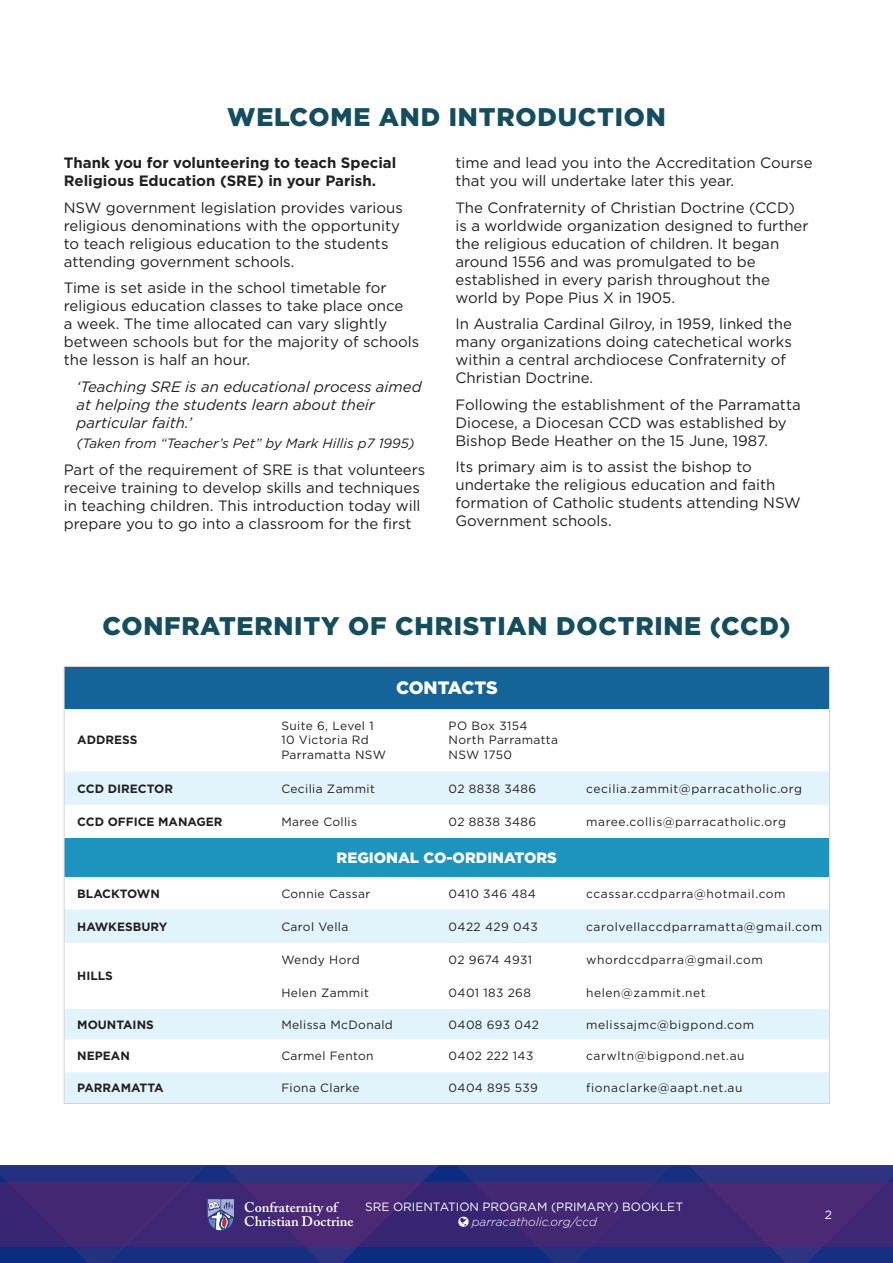
<style>
.page{position:relative;width:893px;height:1263px;background:#fff}
.page>*{position:absolute;margin:0;border:0;box-sizing:border-box;transform-origin:0 0}
.t1{font:900 25.5px "Gotham";letter-spacing:.03em;color:#144d5e}
.t2{font:900 18px "Gotham";letter-spacing:-.015em;color:#fff}
.t3{font:15px/18px "Gotham";color:#231f20}
.t4{font:italic 15px/18px "Gotham";color:#231f20}
.t5{font:700 15px/18px "Gotham";color:#231f20}
.t6{font:900 15px "Gotham";color:#fff}
.t7{font:600 13.95px/14.4px "Adobe Caslon Pro";color:#fff}
.t8{font:italic 13.5px "Gotham";color:#231f20}
.t9{font:12px/14.4px "Gotham";letter-spacing:.03em;color:#231f20}
.t10{font:12px "Gotham";letter-spacing:.05em;color:#231f20}
.t11{font:700 12px "Gotham";color:#231f20}
.t12{font:12px "Gotham";color:#fff}
.t13{font:italic 300 12px "Gotham";color:#fff}
</style>
<div class="page">
<div style="left:65px;top:667px;width:764px;height:41px;background:#146399"></div>
<svg style="left:66px;top:771px;width:762px;height:331px;fill:#e1f4fc"></svg>
<div style="left:65px;top:838px;width:764px;height:38px;background:#1c94bd"></div>
<svg style="left:66px;top:943px;width:762px;height:129px"></svg>
<svg style="left:0;top:1165px;width:893px;height:98px;background:#372b78"></svg>
<p class="t1" style="left:227px;top:102px;width:440px">WELCOME AND INTRODUCTION</p>
<p class="t5" style="left:64px;top:154px;width:334px">Thank you for volunteering to teach Special<br>Religious Education (SRE) in your Parish.</p>
<p class="t3" style="left:64px;top:198px;width:341px">NSW government legislation provides various religious denominations with the opportunity to teach religious education to the students attending government schools.</p>
<p class="t3" style="left:64px;top:279px;width:357px">Time is set aside in the school timetable for religious education classes to take place once<br>a week. The time allocated can vary slightly between schools but for the majority of schools the lesson is half an hour.</p>
<p class="t4" style="left:77px;top:377px;width:346px">‘Teaching SRE is an educational process aimed at helping the students learn about their particular faith.’</p>
<p class="t8" style="left:77px;top:436px;width:340px">(Taken from “Teacher’s Pet” by Mark Hillis p7 1995)</p>
<p class="t3" style="left:64px;top:460px;width:363px">Part of the requirement of SRE is that volunteers receive training to develop skills and techniques in teaching children. This introduction today will prepare you to go into a classroom for the first</p>
<p class="t3" style="left:455px;top:154px;width:359px">time and lead you into the Accreditation Course that you will undertake later this year.</p>
<p class="t3" style="left:455px;top:198px;width:355px">The Confraternity of Christian Doctrine (CCD) is a worldwide organization designed to further the religious education of children. It began around 1556 and was promulgated to be established in every parish throughout the world by Pope Pius X in 1905.</p>
<p class="t3" style="left:455px;top:315px;width:338px">In Australia Cardinal Gilroy, in 1959, linked the many organizations doing catechetical works within a central archdiocese Confraternity of Christian Doctrine.</p>
<p class="t3" style="left:455px;top:395px;width:347px">Following the establishment of the Parramatta<br>Diocese, a Diocesan CCD was established by<br>Bishop Bede Heather on the 15 June, 1987.</p>
<p class="t3" style="left:455px;top:458px;width:347px">Its primary aim is to assist the bishop to undertake the religious education and faith formation of Catholic students attending NSW Government schools.</p>
<p class="t1" style="left:103px;top:611px;width:689px">CONFRATERNITY OF CHRISTIAN DOCTRINE (CCD)</p>
<p class="t11" style="left:77px;top:733px;width:62px">ADDRESS</p>
<p class="t9" style="left:281px;top:718px;width:94px">Suite 6, Level 1</p>
<p class="t9" style="left:281px;top:733px;width:89px">10 Victoria Rd</p>
<p class="t9" style="left:281px;top:747px;width:106px">Parramatta NSW</p>
<p class="t2" style="left:396px;top:677px;width:103px">CONTACTS</p>
<p class="t9" style="left:449px;top:718px;width:80px">PO Box 3154</p>
<p class="t9" style="left:449px;top:733px;width:111px">North Parramatta<br>NSW 1750</p>
<p class="t11" style="left:77px;top:781px;width:97px">CCD DIRECTOR</p>
<p class="t9" style="left:281px;top:781px;width:95px">Cecilia Zammit</p>
<p class="t9" style="left:449px;top:781px;width:89px">02 8838 3486</p>
<p class="t10" style="left:586px;top:782px;width:218px">cecilia.zammit@parracatholic.org</p>
<p class="t11" style="left:77px;top:814px;width:147px">CCD OFFICE MANAGER</p>
<p class="t9" style="left:281px;top:814px;width:77px">Maree Collis</p>
<p class="t9" style="left:449px;top:814px;width:89px">02 8838 3486</p>
<p class="t10" style="left:586px;top:815px;width:201px">maree.collis@parracatholic.org</p>
<p class="t6" style="left:337px;top:849px;width:222px">REGIONAL CO-ORDINATORS</p>
<p class="t11" style="left:77px;top:886px;width:84px">BLACKTOWN</p>
<p class="t9" style="left:281px;top:886px;width:90px">Connie Cassar</p>
<p class="t9" style="left:449px;top:886px;width:89px">0410 346 484</p>
<p class="t10" style="left:586px;top:887px;width:201px">ccassar.ccdparra@hotmail.com</p>
<p class="t11" style="left:77px;top:919px;width:92px">HAWKESBURY</p>
<p class="t9" style="left:281px;top:919px;width:69px">Carol Vella</p>
<p class="t9" style="left:449px;top:919px;width:91px">0422 429 043</p>
<p class="t10" style="left:586px;top:920px;width:238px">carolvellaccdparramatta@gmail.com</p>
<p class="t11" style="left:77px;top:969px;width:37px">HILLS</p>
<p class="t9" style="left:281px;top:952px;width:80px">Wendy Hord</p>
<p class="t9" style="left:449px;top:952px;width:85px">02 9674 4931</p>
<p class="t10" style="left:586px;top:953px;width:178px">whordccdparra@gmail.com</p>
<p class="t9" style="left:281px;top:985px;width:89px">Helen Zammit</p>
<p class="t9" style="left:449px;top:985px;width:84px">0401 183 268</p>
<p class="t10" style="left:586px;top:986px;width:121px">helen@zammit.net</p>
<p class="t11" style="left:77px;top:1017px;width:78px">MOUNTAINS</p>
<p class="t9" style="left:281px;top:1017px;width:113px">Melissa McDonald</p>
<p class="t9" style="left:449px;top:1017px;width:92px">0408 693 042</p>
<p class="t10" style="left:586px;top:1018px;width:170px">melissajmc@bigpond.com</p>
<p class="t11" style="left:77px;top:1049px;width:54px">NEPEAN</p>
<p class="t9" style="left:281px;top:1048px;width:94px">Carmel Fenton</p>
<p class="t9" style="left:449px;top:1048px;width:86px">0402 222 143</p>
<p class="t10" style="left:586px;top:1049px;width:160px">carwltn@bigpond.net.au</p>
<p class="t11" style="left:77px;top:1081px;width:88px">PARRAMATTA</p>
<p class="t9" style="left:281px;top:1080px;width:80px">Fiona Clarke</p>
<p class="t9" style="left:449px;top:1080px;width:91px">0404 895 539</p>
<p class="t10" style="left:586px;top:1081px;width:158px">fionaclarke@aapt.net.au</p>
<p class="t7" style="left:244px;top:1199px;width:111px">Confraternity of<br>Christian Doctrine</p>
<p class="t12" style="left:825px;top:1208px;width:9px">2</p>
<p class="t12" style="left:365px;top:1200px;width:319px">SRE ORIENTATION PROGRAM (PRIMARY) BOOKLET</p>
<p class="t13" style="left:472px;top:1215px;width:127px">parracatholic.org/ccd</p>
</div>
